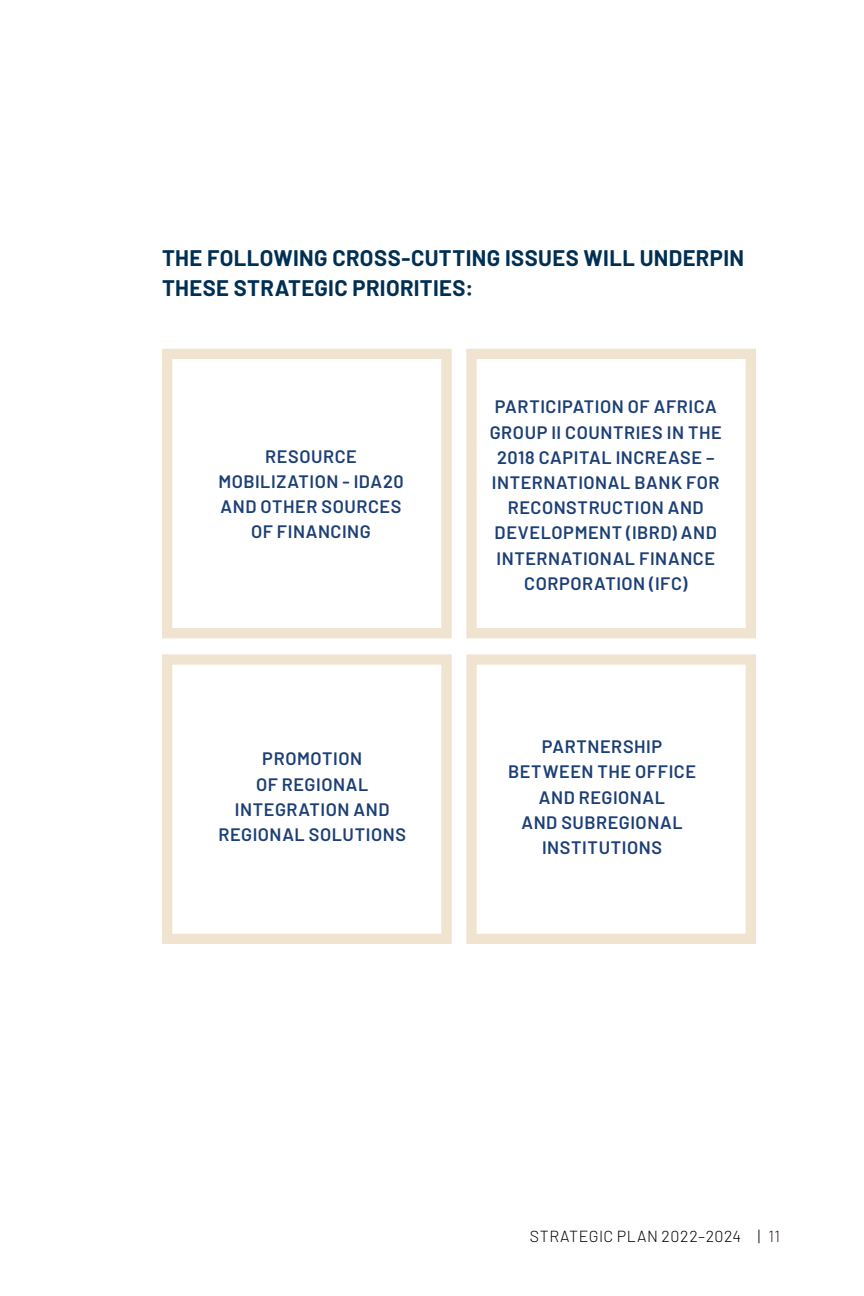
<style>
.page{position:relative;width:864px;height:1296px;background:#fff}
.page>*{position:absolute;margin:0;border:0;box-sizing:border-box;transform-origin:0 0}
.P-TextHighlight{font:700 22px/30px "Barlow";letter-spacing:.015em;color:#002f54}
.t1{font:600 18px/25.2px "Barlow";letter-spacing:.03em;color:#1c3f75;text-align:center}
.t2{font:300 16px "Barlow";letter-spacing:.035em;color:#000}
.s1{color:#411b1b}
</style>
<div class="page">
<svg style="left:466px;top:349px;width:290px;height:289px"></svg>
<svg style="left:162px;top:349px;width:290px;height:289px"></svg>
<svg style="left:162px;top:654px;width:290px;height:290px"></svg>
<svg style="left:466px;top:654px;width:290px;height:290px"></svg>
<p class="P-TextHighlight" style="left:162px;top:241px;width:584px">THE FOLLOWING CROSS-CUTTING ISSUES WILL UNDERPIN<br>THESE STRATEGIC PRIORITIES:</p>
<p class="t1" style="left:218px;top:442px;width:187px">RESOURCE<br>MOBILIZATION - IDA20<br>AND OTHER SOURCES<br>OF FINANCING</p>
<p class="t1" style="left:218px;top:745px;width:189px">PROMOTION<br>OF REGIONAL<br>INTEGRATION AND<br>REGIONAL SOLUTIONS</p>
<p class="t1" style="left:490px;top:393px;width:234px">PARTICIPATION OF AFRICA<br>GROUP II COUNTRIES IN THE<br>2018 CAPITAL INCREASE –<br>INTERNATIONAL BANK FOR<br>RECONSTRUCTION AND<br>DEVELOPMENT (IBRD) AND<br>INTERNATIONAL FINANCE<br>CORPORATION (IFC)</p>
<p class="t1" style="left:508px;top:733px;width:189px">PARTNERSHIP<br>BETWEEN THE OFFICE<br>AND REGIONAL<br>AND SUBREGIONAL<br>INSTITUTIONS</p>
<p class="t2" style="left:530px;top:1225px;width:252px">STRATEGI C PLAN 2022–2024 | <span class="s1">11</span></p>
</div>
